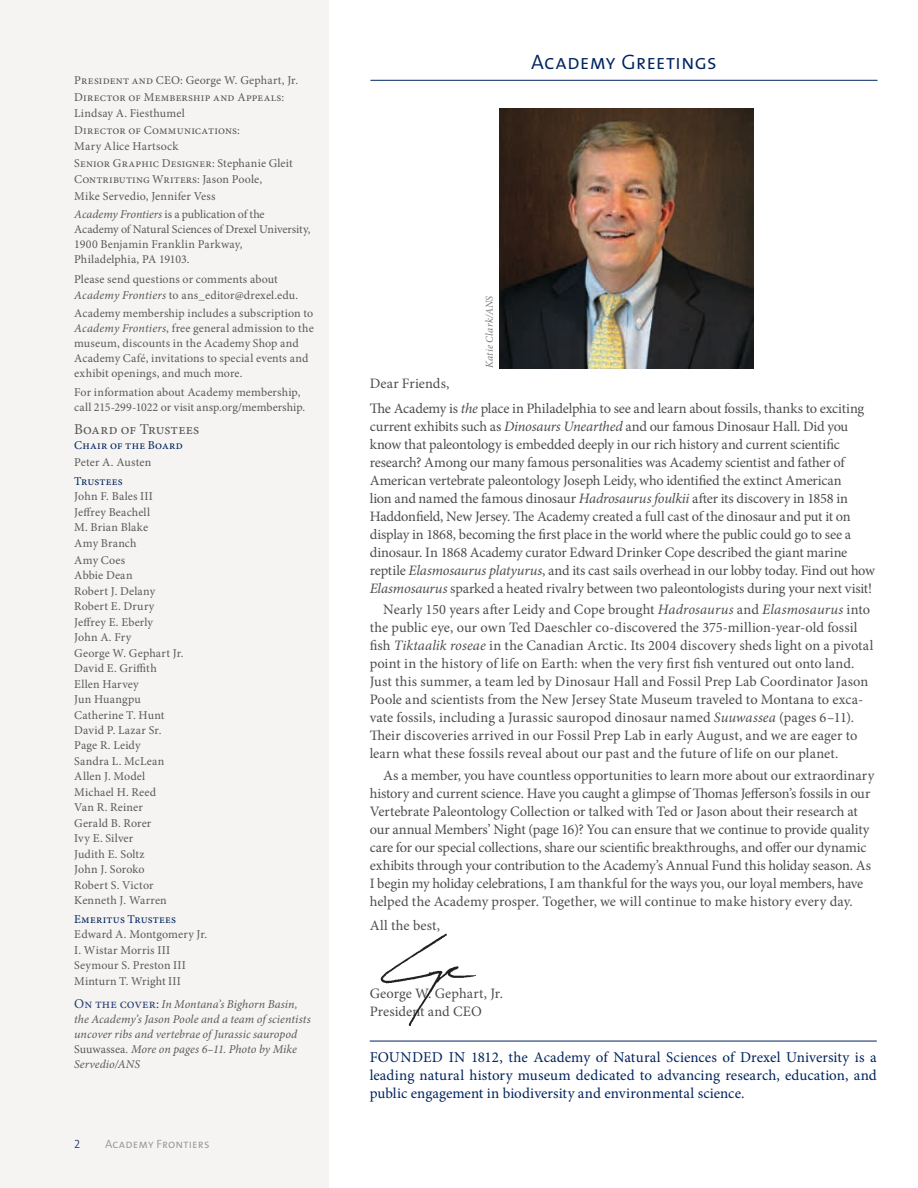
<style>
.page{position:relative;width:918px;height:1188px;background:#fff}
.page>*{position:absolute;margin:0;border:0;box-sizing:border-box;transform-origin:0 0}
.t1{font:21px "The Sans Semi Light Caps";letter-spacing:.005em;color:#00245e}
.t2{font:15px/18px "Minion Pro";letter-spacing:-.01em;color:#00245e;text-align:justify}
.t3{font:15px "Minion Pro";letter-spacing:.005em;color:#58595b}
.t4{font:14.4px/18px "Minion Pro";letter-spacing:-.01em;color:#4d4d4f}
.t5{font:14.4px/18px "Minion Pro";letter-spacing:.01em;color:#4d4d4f}
.t6{font:12px/15.6px "Minion Pro";letter-spacing:.01em;color:#58595b}
.t7{font:italic 12px/15px "Minion Pro";letter-spacing:-.01em;color:#58595b}
.t8{font:12px "Minion Pro";letter-spacing:.015em;color:#00245e}
.t9{font:12px "The Sans Semi Light Caps";letter-spacing:.015em;color:#949698}
.t10{font:12px "The Sans Semi Light Caps";color:#294074}
.t11{font:italic 10.5px "Minion Pro";color:#77797b}
.s1{font-style:italic}
.s2{font-style:normal;font-size:13.5px;color:#294074}
.s3{font-style:normal}
</style>
<div class="page">
<div style="left:0;top:0;width:328px;height:1188px;background:#f6f4f2"></div>
<hr style="left:370px;top:80px;width:508px;height:1px;background:#00245e">
<img style="left:499px;top:108px;width:254px;height:260px">
<hr style="left:370px;top:1041px;width:507px;height:1px;background:#00245e">
<img style="left:380px;top:933px;width:96px;height:93px">
<p class="t6" style="left:74px;top:72px;width:225px;line-height:16.5px">President and CEO: George W. Gephart, Jr.<br>Director of Membership and Appeals:<br>Lindsay A. Fiesthumel<br>Director of Communications:<br>Mary Alice Hartsock<br>Senior Graphic Designer: Stephanie Gleit<br>Contributing Writers: Jason Poole,<br>Mike Servedio, Jennifer Vess</p>
<p class="t6" style="left:74px;top:207px;width:238px;line-height:15px"><span class="s1">Academy Frontiers</span> is a publication of the Academy of Natural Sciences of Drexel University, 1900 Benjamin Franklin Parkway,<br>Philadelphia, PA 19103.</p>
<p class="t6" style="left:74px;top:271px;width:226px;line-height:16.5px">Please send questions or comments about<br><span class="s1">Academy Frontiers</span> to ans_editor@drexel.edu.</p>
<p class="t6" style="left:74px;top:306px;width:241px;line-height:15px">Academy membership includes a subscription to <span class="s1">Academy Frontiers</span>, free general admission to the museum, discounts in the Academy Shop and Academy Café, invitations to special events and exhibit openings, and much more.</p>
<p class="t6" style="left:74px;top:384px;width:232px;line-height:15px">For information about Academy membership, call 215-299-1022 or visit ansp.org/membership.</p>
<p class="t3" style="left:74px;top:419px;width:126px">Board of Trustees</p>
<p class="t8" style="left:74px;top:438px;width:110px">Chair of the Board</p>
<p class="t6" style="left:74px;top:454px;width:79px">Peter A. Austen</p>
<p class="t8" style="left:74px;top:473px;width:50px">Trustees</p>
<p class="t6" style="left:74px;top:489px;width:111px">John F. Bales III<br>Jeffrey Beachell<br>M. Brian Blake<br>Amy Branch<br>Amy Coes<br>Abbie Dean<br>Robert J. Delany<br>Robert E. Drury<br>Jeffrey E. Eberly<br>John A. Fry<br>George W. Gephart Jr.<br>David E. Griffith<br>Ellen Harvey<br>Jun Huangpu<br>Catherine T. Hunt<br>David P. Lazar Sr.<br>Page R. Leidy<br>Sandra L. McLean<br>Allen J. Model<br>Michael H. Reed<br>Van R. Reiner<br>Gerald B. Rorer<br>Ivy E. Silver<br>Judith E. Soltz<br>John J. Soroko<br>Robert S. Victor<br>Kenneth J. Warren</p>
<p class="t8" style="left:74px;top:911px;width:103px">Emeritus Trustees</p>
<p class="t6" style="left:74px;top:927px;width:135px">Edward A. Montgomery Jr.<br>I. Wistar Morris III<br>Seymour S. Preston III<br>Minturn T. Wright III</p>
<p class="t7" style="left:74px;top:996px;width:238px"><span class="s2">On the cover:</span> In Montana’s Bighorn Basin, the Academy’s Jason Poole and a team ofscientists uncover ribs and vertebrae ofJurassic sauropod <span class="s3">Suuwassea</span>. More on pages 6–11. Photo by Mike Servedio/ANS</p>
<p class="t10" style="left:74px;top:1134px;width:8px">2</p>
<p class="t9" style="left:105px;top:1134px;width:106px">Academy Frontiers</p>
<h1 class="t1" style="left:531px;top:44px;width:187px">Academy Greetings</h1>
<p class="t11" style="left:482px;top:368px;width:74px;rotate:-90deg">Katie Clark/ANS</p>
<p class="t4" style="left:370px;top:372px;width:496px;line-height:24.8px">Dear Friends,<br>The Academy is <span class="s1">the</span> place in Philadelphia to see and learn about fossils, thanks to exciting</p>
<p class="t4" style="left:370px;top:418px;width:507px">current exhibits such as <span class="s1">Dinosaurs Unearthed</span> and our famous Dinosaur Hall. Did you know that paleontology is embedded deeply in our rich history and current scientific research? Among our many famous personalities was Academy scientist and father of American vertebrate paleontology Joseph Leidy, who identified the extinct American<br>lion and named the famous dinosaur <span class="s1">Hadrosaurus foulkii</span> after its discovery in 1858 in Haddonfield, New Jersey. The Academy created a full cast of the dinosaur and put it on display in 1868, becoming the first place in the world where the public could go to see a dinosaur. In 1868 Academy curator Edward Drinker Cope described the giant marine reptile <span class="s1">Elasmosaurus platyurus</span>, and its cast sails overhead in our lobby today. Find out how <span class="s1">Elasmosaurus</span> sparked a heated rivalry between two paleontologists during your next visit!</p>
<p class="t4" style="left:370px;top:601px;width:505px;text-indent:13px">Nearly 150 years after Leidy and Cope brought <span class="s1">Hadrosaurus</span> and <span class="s1">Elasmosaurus</span> into the public eye, our own Ted Daeschler co-discovered the 375-million-year-old fossil fish <span class="s1">Tiktaalik roseae</span> in the Canadian Arctic. Its 2004 discovery sheds light on a pivotal point in the history of life on Earth: when the very first fish ventured out onto land.<br>Just this summer, a team led by Dinosaur Hall and Fossil Prep Lab Coordinator Jason Poole and scientists from the New Jersey State Museum traveled to Montana to exca&shy;vate fossils, including a Jurassic sauropod dinosaur named <span class="s1">Suuwassea</span> (pages 6–11).<br>Their discoveries arrived in our Fossil Prep Lab in early August, and we are eager to learn what these fossils reveal about our past and the future of life on our planet.</p>
<p class="t4" style="left:370px;top:766px;width:506px;text-indent:13px">As a member, you have countless opportunities to learn more about our extraordinary history and current science. Have you caught a glimpse of Thomas Jefferson’s fossils in our Vertebrate Paleontology Collection or talked with Ted or Jason about their research at our annual Members’ Night (page 16)? You can ensure that we continue to provide quality care for our special collections, share our scientific breakthroughs, and offer our dynamic exhibits through your contribution to the Academy’s Annual Fund this holiday season. As I begin my holiday celebrations, I am thankful for the ways you, our loyal members, have helped the Academy prosper. Together, we will continue to make history every day.</p>
<p class="t4" style="left:370px;top:916px;width:72px">All the best,</p>
<p class="t5" style="left:370px;top:984px;width:135px">George W. Gephart, Jr.<br>President and CEO</p>
<p class="t2" style="left:370px;top:1048px;width:509px;text-indent:79px">in 1812, the Academy of Natural Sciences of Drexel University is a leading natural history museum dedicated to advancing research, education, and public engagement in biodiversity and environmental science.</p>
<p class="t2" style="left:370px;top:1048px;width:20px">Founded</p>
</div>
